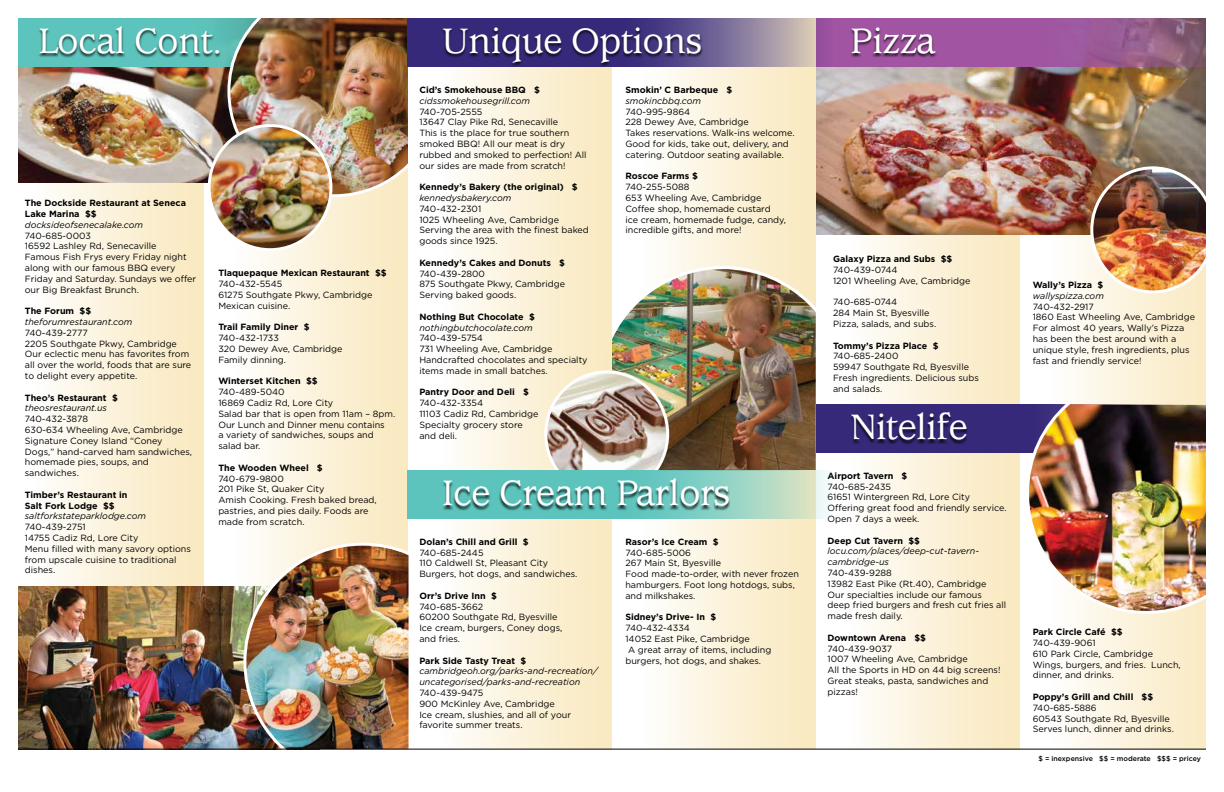
<style>
.page{position:relative;width:1224px;height:792px;background:#fff}
.page>*{position:absolute;margin:0;border:0;box-sizing:border-box;transform-origin:0 0}
.t1{font:500 39px "Usherwood Std";letter-spacing:-.02em;color:#fff}
.t2{font:9px/10.8px "Gotham";color:#000}
.t3{font:700 9px/10.8px "Gotham";color:#000}
.t4{font:italic 9px/10.8px "Gotham";color:#000}
.t5{font:500 7px "Gotham";color:#000}
</style>
<div class="page">
<img style="left:18px;top:18px;width:1188px;height:732px">
<h1 class="t1" style="left:39px;top:19px;width:185px">Local Cont.</h1>
<h1 class="t1" style="left:442px;top:19px;width:262px">Unique Options</h1>
<p class="t3" style="left:419px;top:84px;width:122px">Cid’s Smokehouse BBQ $</p>
<p class="t4" style="left:419px;top:95px;width:112px">cidssmokehousegrill.com</p>
<p class="t2" style="left:419px;top:106px;width:169px">740-705-2555<br>13647 Clay Pike Rd, Senecaville<br>This is the place for true southern smoked BBQ! All our meat is dry rubbed and smoked to perfection! All our sides are made from scratch!</p>
<p class="t3" style="left:419px;top:181px;width:160px">Kennedy’s Bakery (the original) $</p>
<p class="t4" style="left:419px;top:192px;width:94px">kennedysbakery.com</p>
<p class="t2" style="left:419px;top:203px;width:171px">740-432-2301<br>1025 Wheeling Ave, Cambridge<br>Serving the area with the finest baked goods since 1925.</p>
<p class="t3" style="left:419px;top:257px;width:147px">Kennedy’s Cakes and Donuts $</p>
<p class="t2" style="left:419px;top:268px;width:147px">740-439-2800<br>875 Southgate Pkwy, Cambridge<br>Serving baked goods.</p>
<p class="t3" style="left:419px;top:311px;width:117px">Nothing But Chocolate $</p>
<p class="t4" style="left:419px;top:322px;width:115px">nothingbutchocolate.com</p>
<p class="t2" style="left:419px;top:333px;width:170px">740-439-5754<br>731 Wheeling Ave, Cambridge<br>Handcrafted chocolates and specialty items made in small batches.</p>
<p class="t3" style="left:419px;top:387px;width:111px">Pantry Door and Deli $</p>
<p class="t2" style="left:419px;top:397px;width:121px">740-432-3354<br>11103 Cadiz Rd, Cambridge<br>Specialty grocery store and deli.</p>
<h1 class="t1" style="left:442px;top:471px;width:289px">Ice Cream Parlors</h1>
<h1 class="t1" style="left:851px;top:19px;width:86px">Pizza</h1>
<p class="t3" style="left:625px;top:84px;width:108px">Smokin’ C Barbeque $</p>
<p class="t4" style="left:625px;top:95px;width:77px">smokincbbq.com</p>
<p class="t2" style="left:625px;top:106px;width:171px">740-995-9864<br>228 Dewey Ave, Cambridge<br>Takes reservations. Walk-ins welcome.<br>Good for kids, take out, delivery, and catering. Outdoor seating available.</p>
<p class="t3" style="left:625px;top:171px;width:74px">Roscoe Farms $</p>
<p class="t2" style="left:625px;top:181px;width:162px">740-255-5088<br>653 Wheeling Ave, Cambridge<br>Coffee shop, homemade custard<br>ice cream, homemade fudge, candy, incredible gifts, and more!</p>
<p class="t3" style="left:25px;top:197px;width:163px">The Dockside Restaurant at Seneca<br>Lake Marina $$</p>
<p class="t4" style="left:25px;top:219px;width:120px">docksideofsenecalake.com</p>
<p class="t2" style="left:25px;top:230px;width:173px">740-685-0003<br>16592 Lashley Rd, Senecaville<br>Famous Fish Frys every Friday night along with our famous BBQ every<br>Friday and Saturday. Sundays we offer our Big Breakfast Brunch.</p>
<p class="t3" style="left:25px;top:305px;width:68px">The Forum $$</p>
<p class="t4" style="left:25px;top:316px;width:109px">theforumrestaurant.com</p>
<p class="t2" style="left:25px;top:327px;width:168px">740-439-2777<br>2205 Southgate Pkwy, Cambridge<br>Our eclectic menu has favorites from all over the world, foods that are sure to delight every appetite.</p>
<p class="t3" style="left:25px;top:392px;width:95px">Theo’s Restaurant $</p>
<p class="t4" style="left:25px;top:403px;width:84px">theosrestaurant.us</p>
<p class="t2" style="left:25px;top:413px;width:169px">740-432-3878<br>630-634 Wheeling Ave, Cambridge<br>Signature Coney Island “Coney<br>Dogs‚” hand-carved ham sandwiches‚ homemade pies‚ soups, and sandwiches.</p>
<p class="t3" style="left:25px;top:489px;width:104px">Timber’s Restaurant in<br>Salt Fork Lodge $$</p>
<p class="t4" style="left:25px;top:511px;width:123px">saltforkstateparklodge.com</p>
<p class="t2" style="left:25px;top:521px;width:168px">740-439-2751<br>14755 Cadiz Rd, Lore City<br>Menu filled with many savory options from upscale cuisine to traditional dishes.</p>
<p class="t3" style="left:833px;top:253px;width:121px">Galaxy Pizza and Subs $$</p>
<p class="t2" style="left:833px;top:264px;width:139px">740-439-0744<br>1201 Wheeling Ave, Cambridge</p>
<p class="t2" style="left:833px;top:297px;width:105px">740-685-0744<br>284 Main St, Byesville<br>Pizza, salads, and subs.</p>
<p class="t3" style="left:833px;top:340px;width:107px">Tommy’s Pizza Place $</p>
<p class="t2" style="left:833px;top:351px;width:147px">740-685-2400<br>59947 Southgate Rd, Byesville<br>Fresh ingredients. Delicious subs and salads.</p>
<p class="t3" style="left:218px;top:268px;width:170px">Tlaquepaque Mexican Restaurant $$</p>
<p class="t2" style="left:218px;top:279px;width:156px">740-432-5545<br>61275 Southgate Pkwy, Cambridge<br>Mexican cuisine.</p>
<p class="t3" style="left:218px;top:322px;width:93px">Trail Family Diner $</p>
<p class="t2" style="left:218px;top:333px;width:126px">740-432-1733<br>320 Dewey Ave, Cambridge<br>Family dinning.</p>
<p class="t3" style="left:218px;top:376px;width:101px">Winterset Kitchen $$</p>
<p class="t2" style="left:218px;top:387px;width:178px">740-489-5040<br>16869 Cadiz Rd, Lore City<br>Salad bar that is open from 11am – 8pm.<br>Our Lunch and Dinner menu contains<br>a variety of sandwiches, soups and salad bar.</p>
<p class="t3" style="left:218px;top:462px;width:106px">The Wooden Wheel $</p>
<p class="t2" style="left:218px;top:473px;width:160px">740-679-9800<br>201 Pike St, Quaker City<br>Amish Cooking. Fresh baked bread, pastries, and pies daily. Foods are made from scratch.</p>
<p class="t3" style="left:828px;top:470px;width:81px">Airport Tavern $</p>
<h1 class="t1" style="left:851px;top:405px;width:119px">Nitelife</h1>
<p class="t2" style="left:828px;top:481px;width:181px">740-685-2435<br>61651 Wintergreen Rd, Lore City<br>Offering great food and friendly service.<br>Open 7 days a week.</p>
<p class="t3" style="left:828px;top:535px;width:94px">Deep Cut Tavern $$</p>
<p class="t4" style="left:828px;top:546px;width:153px">locu.com/places/deep-cut-tavern&shy;cambridge-us</p>
<p class="t2" style="left:828px;top:567px;width:180px">740-439-9288<br>13982 East Pike (Rt.40), Cambridge<br>Our specialties include our famous deep fried burgers and fresh cut fries all made fresh daily.</p>
<p class="t3" style="left:828px;top:632px;width:100px">Downtown Arena $$</p>
<p class="t2" style="left:828px;top:643px;width:174px">740-439-9037<br>1007 Wheeling Ave, Cambridge<br>All the Sports in HD on 44 big screens!<br>Great steaks, pasta, sandwiches and pizzas!</p>
<p class="t3" style="left:419px;top:536px;width:111px">Dolan’s Chill and Grill $</p>
<p class="t2" style="left:419px;top:547px;width:160px">740-685-2445<br>110 Caldwell St, Pleasant City<br>Burgers, hot dogs, and sandwiches.</p>
<p class="t3" style="left:419px;top:590px;width:79px">Orr’s Drive Inn $</p>
<p class="t2" style="left:419px;top:601px;width:145px">740-685-3662<br>60200 Southgate Rd, Byesville<br>Ice cream, burgers, Coney dogs, and fries.</p>
<p class="t3" style="left:419px;top:655px;width:108px">Park Side Tasty Treat $</p>
<p class="t4" style="left:419px;top:666px;width:180px">cambridgeoh.org/parks-and-recreation/ uncategorised/parks-and-recreation</p>
<p class="t2" style="left:419px;top:687px;width:153px">740-439-9475<br>900 McKinley Ave, Cambridge<br>Ice cream, slushies, and all of your favorite summer treats.</p>
<p class="t3" style="left:625px;top:536px;width:95px">Rasor’s Ice Cream $</p>
<p class="t2" style="left:625px;top:547px;width:175px">740-685-5006<br>267 Main St, Byesville<br>Food made-to-order, with never frozen hamburgers. Foot long hotdogs, subs, and milkshakes.</p>
<p class="t3" style="left:625px;top:612px;width:92px">Sidney’s Drive- In $</p>
<p class="t2" style="left:625px;top:623px;width:66px">740-432-4334</p>
<p class="t2" style="left:625px;top:633px;width:126px">14052 East Pike, Cambridge</p>
<p class="t2" style="left:628px;top:644px;width:145px">A great array of items, including</p>
<p class="t2" style="left:625px;top:655px;width:137px">burgers, hot dogs, and shakes.</p>
<p class="t3" style="left:1033px;top:279px;width:72px">Wally’s Pizza $</p>
<p class="t4" style="left:1033px;top:290px;width:73px">wallyspizza.com</p>
<p class="t2" style="left:1033px;top:301px;width:164px">740-432-2917<br>1860 East Wheeling Ave, Cambridge<br>For almost 40 years, Wally’s Pizza has been the best around with a unique style, fresh ingredients, plus fast and friendly service!</p>
<p class="t3" style="left:1033px;top:626px;width:92px">Park Circle Café $$</p>
<p class="t2" style="left:1033px;top:637px;width:150px">740-439-9061<br>610 Park Circle, Cambridge<br>Wings, burgers, and fries. Lunch, dinner, and drinks.</p>
<p class="t3" style="left:1033px;top:691px;width:122px">Poppy’s Grill and Chill $$</p>
<p class="t2" style="left:1033px;top:702px;width:143px">740-685-5886<br>60543 Southgate Rd, Byesville<br>Serves lunch, dinner and drinks.</p>
<p class="t5" style="left:1038px;top:754px;width:164px">$ = inexpensive $$ = moderate $$$ = pricey</p>
</div>
